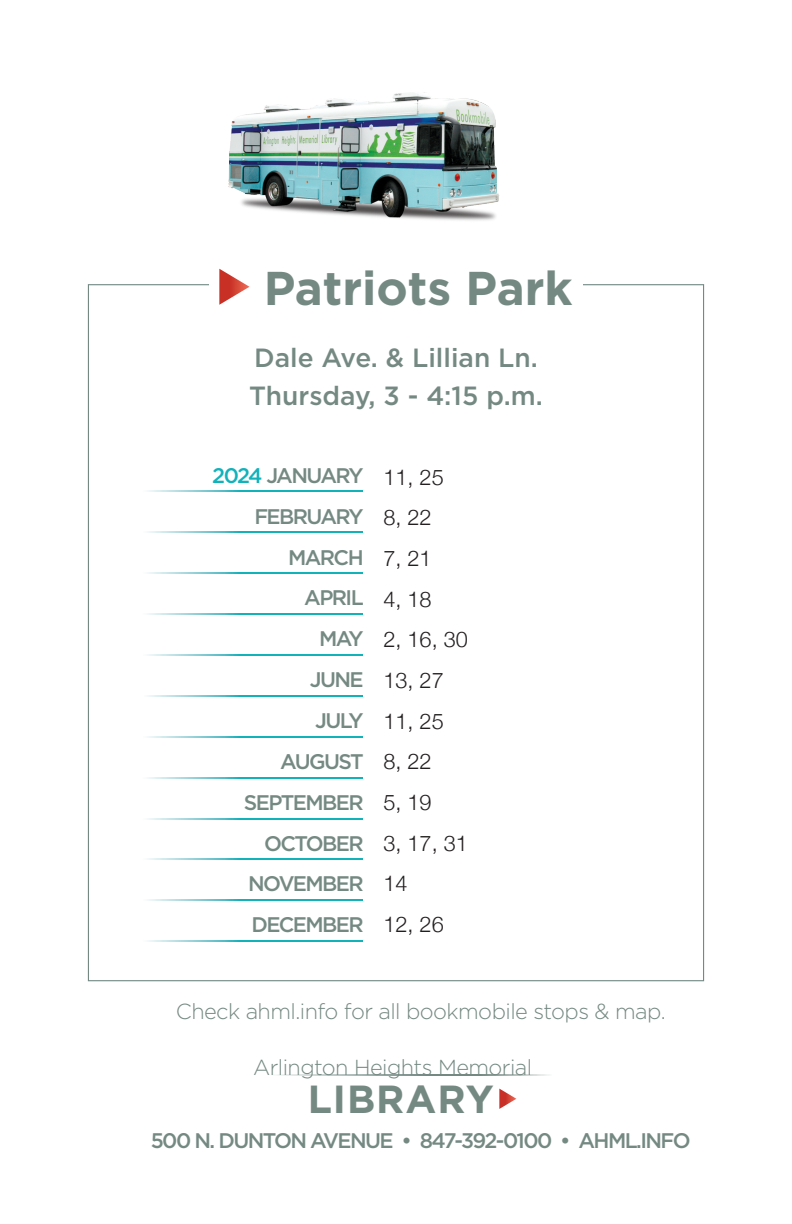
<style>
.page{position:relative;width:792px;height:1224px;background:#fff}
.page>*{position:absolute;margin:0;border:0;box-sizing:border-box;transform-origin:0 0}
.stop{font:700 47.4px "Gotham";color:#758983}
.t1{font:700 39.2px "Gotham";letter-spacing:.025em;color:#758983}
.address{font:500 26.4px "Gotham";color:#758983}
.t2{font:300 21.8px "Gotham";letter-spacing:-.025em;color:#758983}
.Dates{font:300 21.8px "Helvetica Neue";color:#231f20}
.t3{font:500 21.2px/40.8px "Gotham";letter-spacing:-.075em;color:#758983;text-align:right}
.s1{color:#12b2bb}
</style>
<div class="page">
<svg style="left:147px;top:491px;width:216px;height:1px"></svg>
<svg style="left:147px;top:532px;width:216px;height:1px"></svg>
<svg style="left:147px;top:573px;width:216px;height:1px"></svg>
<svg style="left:147px;top:613px;width:216px;height:1px"></svg>
<svg style="left:147px;top:654px;width:216px;height:1px"></svg>
<svg style="left:147px;top:695px;width:216px;height:1px"></svg>
<svg style="left:147px;top:736px;width:216px;height:1px"></svg>
<svg style="left:147px;top:777px;width:216px;height:1px"></svg>
<svg style="left:147px;top:818px;width:216px;height:1px"></svg>
<svg style="left:147px;top:859px;width:216px;height:1px"></svg>
<svg style="left:147px;top:900px;width:216px;height:1px"></svg>
<svg style="left:147px;top:941px;width:216px;height:1px"></svg>
<svg style="left:278px;top:1074px;width:271px;height:1px"></svg>
<svg style="left:499px;top:1089px;width:17px;height:20px"></svg>
<img style="left:228px;top:92px;width:272px;height:129px">
<svg style="left:219px;top:269px;width:30px;height:36px"></svg>
<p class="stop" style="left:264px;top:257px;width:310px">Patriots Park</p>
<p class="address" style="left:254px;top:341px;width:285px">Dale Ave. &amp; Lillian Ln.</p>
<p class="address" style="left:249px;top:379px;width:295px">Thursday, 3 - 4:15 p.m.</p>
<p class="t3" style="left:212px;top:455px;width:153px"><span class="s1">2024</span> JANUARY<br>FEBRUARY<br>MARCH<br>APRIL<br>MAY<br>JUNE<br>JULY<br>AUGUST<br>SEPTEMBER<br>OCTOBER<br>NOVEMBER<br>DECEMBER</p>
<p class="Dates" style="left:383px;top:459px;width:62px">11, 25</p>
<p class="Dates" style="left:383px;top:500px;width:50px">8, 22</p>
<p class="Dates" style="left:383px;top:541px;width:50px">7, 21</p>
<p class="Dates" style="left:383px;top:581px;width:50px">4, 18</p>
<p class="Dates" style="left:383px;top:622px;width:86px">2, 16, 30</p>
<p class="Dates" style="left:383px;top:663px;width:62px">13, 27</p>
<p class="Dates" style="left:383px;top:703px;width:62px">11, 25</p>
<p class="Dates" style="left:383px;top:744px;width:50px">8, 22</p>
<p class="Dates" style="left:383px;top:785px;width:50px">5, 19</p>
<p class="Dates" style="left:383px;top:825px;width:86px">3, 17, 31</p>
<p class="Dates" style="left:383px;top:866px;width:26px">14</p>
<p class="Dates" style="left:383px;top:907px;width:62px">12, 26</p>
<p class="t2" style="left:176px;top:997px;width:491px">Check ahml.info for all bookmobile stops &amp; map.</p>
<p class="t2" style="left:253px;top:1053px;width:281px">Arlington Heights Memorial</p>
<h2 class="t1" style="left:308px;top:1073px;width:188px">LIBRARY</h2>
<p class="t3" style="left:151px;top:1120px;width:541px">500 N. DUNTON AVENUE • 847-392-0100 • AHML.INFO</p>
</div>
